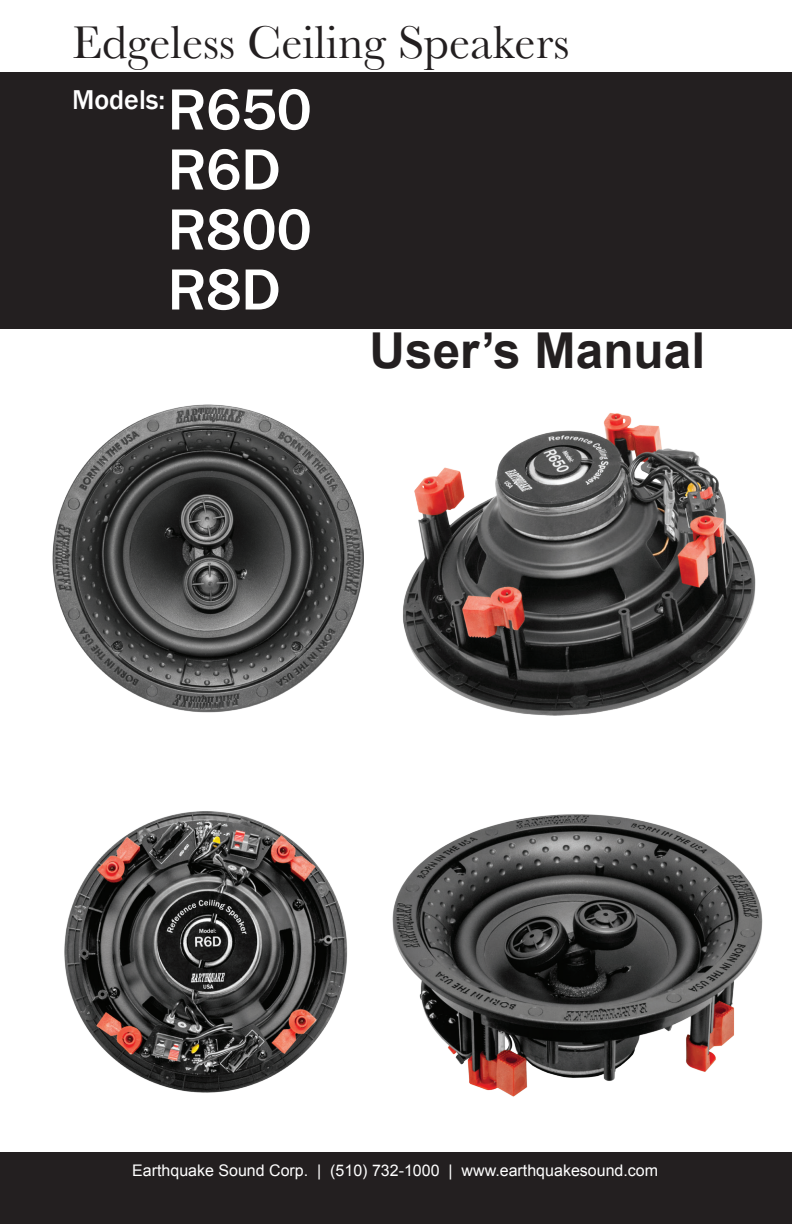
<style>
.page{position:relative;width:792px;height:1224px;background:#fff}
.page>*{position:absolute;margin:0;border:0;box-sizing:border-box;transform-origin:0 0}
.t1{font:500 60px/60px "Franklin Gothic";color:#fff}
.t2{font:700 49.6px "Arial";color:#231f20}
.t3{font:48px "Baskerville";color:#231f20}
.t4{font:500 28px "Franklin Gothic";color:#fff}
.t5{font:16px "Arial";color:#fff}
.s1{font-size:60px}
</style>
<div class="page">
<img style="left:403px;top:413px;width:353px;height:303px">
<div style="left:0;top:1152px;width:792px;height:72px;background:#231f20"></div>
<div style="left:0;top:72px;width:792px;height:257px;background:#231f20"></div>
<img style="left:52px;top:404px;width:312px;height:309px">
<img style="left:64px;top:811px;width:284px;height:282px">
<img style="left:392px;top:814px;width:371px;height:283px">
<h3 class="t3" style="left:72px;top:15px;width:499px">Edgeless Ceiling Speakers</h3>
<h3 class="t4" style="left:72px;top:82px;width:241px">Models:<span class="s1">R650</span></h3>
<h1 class="t1" style="left:168px;top:140px;width:146px">R6D<br>R800<br>R8D</h1>
<h2 class="t2" style="left:370px;top:315px;width:337px">User’s Manual</h2>
<p class="t5" style="left:132px;top:1159px;width:527px">Earthquake Sound Corp. | (510) 732-1000 | www.earthquakesound.com</p>
</div>
